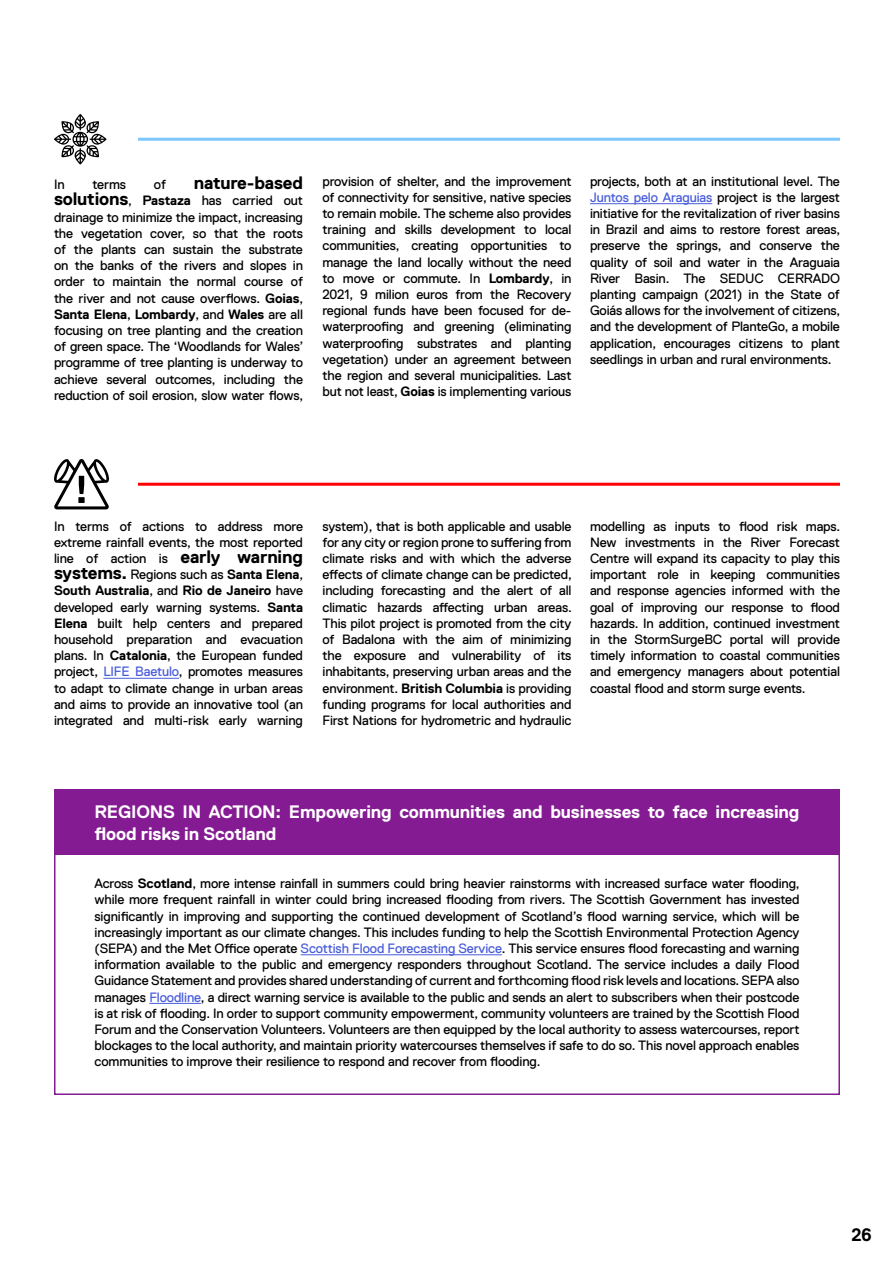
<style>
.page{position:relative;width:894px;height:1263px;background:#fff}
.page>*{position:absolute;margin:0;border:0;box-sizing:border-box;transform-origin:0 0}
.t1{font:700 18px/21.6px "Replica";letter-spacing:-.01em;color:#fff}
.t2{font:700 18px "Replica";letter-spacing:-.01em;color:#000}
.t3{font:13.5px/16.2px "Replica Pro";letter-spacing:-.01em;color:#000;text-align:justify}
.t4{font:700 13.5px "Replica";letter-spacing:-.01em;color:#000}
.s1{font-family:"Replica";font-weight:700;font-size:18px}
.s2{font-family:"Replica";font-weight:700}
.s3{font-family:"Replica Pro";font-weight:400}
.s4{color:#485cdb}
</style>
<div class="page">
<hr style="left:103px;top:678px;width:76px;height:1px;background:#485cdb">
<hr style="left:590px;top:203px;width:122px;height:1px;background:#485cdb">
<svg style="left:54px;top:114px;width:53px;height:50px"></svg>
<hr style="left:138px;top:138px;width:702px;height:3px;background:#7cc7ff">
<hr style="left:138px;top:483px;width:702px;height:3px;background:#f00">
<svg style="left:54px;top:459px;width:55px;height:50px"></svg>
<div style="left:54px;top:789px;width:786px;height:66px;background:#851b93"></div>
<hr style="left:301px;top:955px;width:201px;height:1px;background:#485cdb">
<hr style="left:149px;top:1003px;width:52px;height:1px;background:#485cdb">
<div style="left:54px;top:789px;width:786px;height:306px;border:2px solid #851b93"></div>
<p class="t3" style="left:54px;top:177px;width:12px">In</p>
<p class="t3" style="left:93px;top:177px;width:35px">terms</p>
<p class="t3" style="left:154px;top:177px;width:14px">of</p>
<h1 class="t2" style="left:194px;top:173px;width:111px">nature-based</h1>
<p class="t3" style="left:54px;top:193px;width:251px"><span class="s1">solutions</span>, <span class="s2">Pastaza</span> has carried out drainage to minimize the impact, increasing the vegetation cover, so that the roots of the plants can sustain the substrate on the banks of the rivers and slopes in order to maintain the normal course of the river and not cause overflows. <span class="s2">Goias</span>,</p>
<p class="t4" style="left:54px;top:307px;width:251px">Santa Elena<span class="s3">,</span> Lombardy<span class="s3">, and</span> Wales <span class="s3">are all</span></p>
<p class="t3" style="left:54px;top:322px;width:251px">focusing on tree planting and the creation of green space. The ‘Woodlands for Wales’ programme of tree planting is underway to achieve several outcomes, including the reduction of soil erosion, slow water flows,</p>
<p class="t3" style="left:323px;top:173px;width:251px">provision of shelter, and the improvement of connectivity for sensitive, native species to remain mobile. The scheme also provides training and skills development to local communities, creating opportunities to manage the land locally without the need to move or commute. In <span class="s2">Lombardy</span>, in 2021, 9 milion euros from the Recovery regional funds have been focused for de&shy;waterproofing and greening (eliminating waterproofing substrates and planting vegetation) under an agreement between the region and several municipalities. Last but not least, <span class="s2">Goias</span> is implementing various</p>
<p class="t3" style="left:590px;top:173px;width:252px">projects, both at an institutional level. The <span class="s4">Juntos pelo Araguias</span> project is the largest initiative for the revitalization of river basins in Brazil and aims to restore forest areas, preserve the springs, and conserve the quality of soil and water in the Araguaia River Basin. The SEDUC CERRADO planting campaign (2021) in the State of Goiás allows for the involvement of citizens, and the development of PlanteGo, a mobile application, encourages citizens to plant seedlings in urban and rural environments.</p>
<p class="t3" style="left:54px;top:518px;width:251px">In terms of actions to address more extreme rainfall events, the most reported line of action is <span class="s1">early warning systems.</span> Regions such as <span class="s2">Santa Elena</span>,</p>
<p class="t4" style="left:54px;top:583px;width:251px">South Australia<span class="s3">, and</span> Rio de Janeiro <span class="s3">have</span></p>
<p class="t3" style="left:54px;top:599px;width:251px">developed early warning systems. <span class="s2">Santa Elena</span> built help centers and prepared household preparation and evacuation plans. In <span class="s2">Catalonia</span>, the European funded project, <span class="s4">LIFE Baetulo</span>, promotes measures to adapt to climate change in urban areas and aims to provide an innovative tool (an integrated and multi-risk early warning</p>
<p class="t3" style="left:323px;top:518px;width:251px">system), that is both applicable and usable for any city or region prone to suffering from climate risks and with which the adverse effects of climate change can be predicted, including forecasting and the alert of all climatic hazards affecting urban areas.<br>This pilot project is promoted from the city of Badalona with the aim of minimizing the exposure and vulnerability of its inhabitants, preserving urban areas and the environment. <span class="s2">British Columbia</span> is providing funding programs for local authorities and First Nations for hydrometric and hydraulic</p>
<p class="t3" style="left:590px;top:518px;width:252px">modelling as inputs to flood risk maps.<br>New investments in the River Forecast Centre will expand its capacity to play this important role in keeping communities and response agencies informed with the goal of improving our response to flood hazards. In addition, continued investment in the StormSurgeBC portal will provide timely information to coastal communities and emergency managers about potential coastal flood and storm surge events.</p>
<h1 class="t1" style="left:94px;top:801px;width:706px">REGIONS IN ACTION: Empowering communities and businesses to face increasing flood risks in Scotland</h1>
<p class="t3" style="left:94px;top:875px;width:707px">Across <span class="s2">Scotland</span>, more intense rainfall in summers could bring heavier rainstorms with increased surface water flooding, while more frequent rainfall in winter could bring increased flooding from rivers. The Scottish Government has invested significantly in improving and supporting the continued development of Scotland’s flood warning service, which will be increasingly important as our climate changes. This includes funding to help the Scottish Environmental Protection Agency (SEPA) and the Met Office operate <span class="s4">Scottish Flood Forecasting Service</span>. This service ensures flood forecasting and warning information available to the public and emergency responders throughout Scotland. The service includes a daily Flood Guidance Statement and provides shared understanding of current and forthcoming flood risk levels and locations. SEPA also manages <span class="s4">Floodline</span>, a direct warning service is available to the public and sends an alert to subscribers when their postcode is at risk of flooding. In order to support community empowerment, community volunteers are trained by the Scottish Flood Forum and the Conservation Volunteers. Volunteers are then equipped by the local authority to assess watercourses, report blockages to the local authority, and maintain priority watercourses themselves if safe to do so. This novel approach enables communities to improve their resilience to respond and recover from flooding.</p>
<h1 class="t2" style="left:851px;top:1225px;width:22px">26</h1>
</div>
